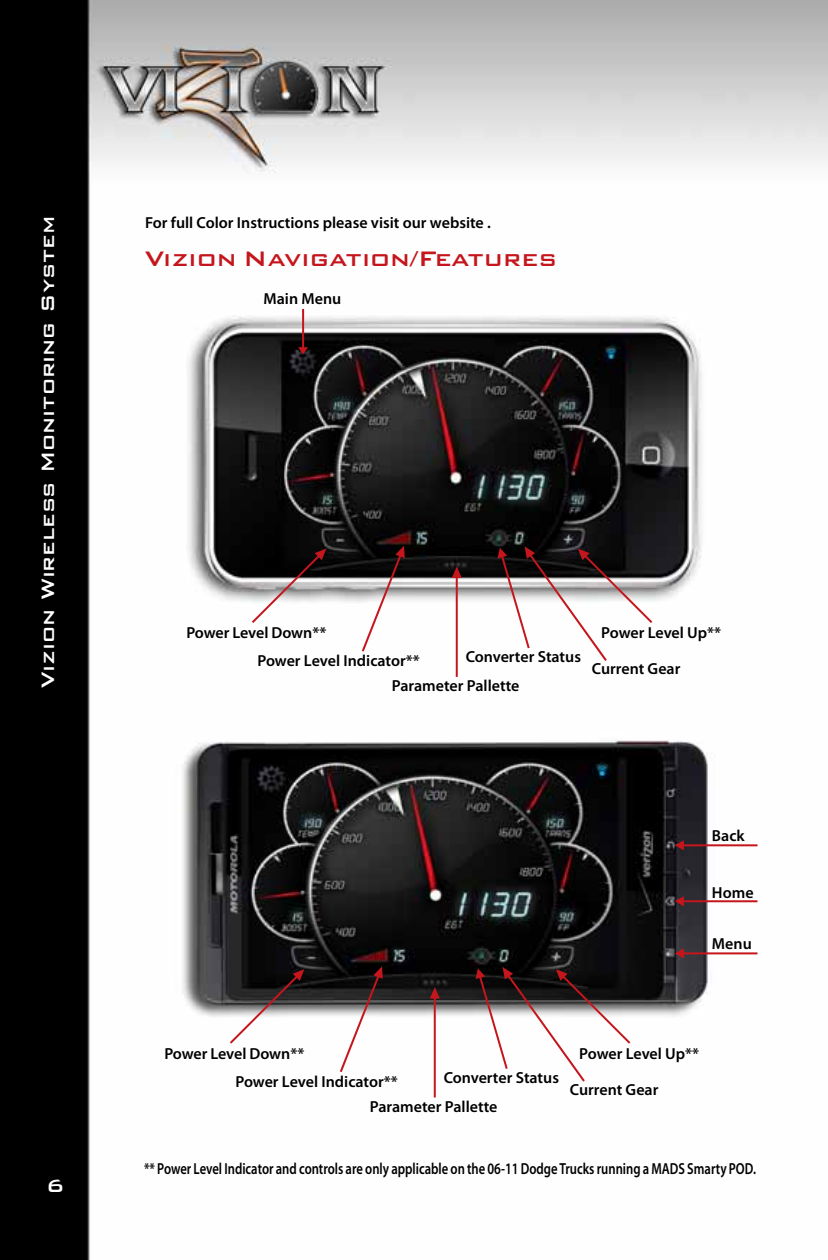
<style>
.page{position:relative;width:828px;height:1260px;background:#fff}
.page>*{position:absolute;margin:0;border:0;box-sizing:border-box;transform-origin:0 0}
.t1{font:500 28px "Bank Gothic C Md BT";color:#c4161c}
.t2{font:500 24px "Bank Gothic BT";color:#fff}
.t3{font:600 16px "Myriad Pro";color:#000}
.t4{font:600 16px "Myriad Pro";color:#000;scale:.79 1}
</style>
<div class="page">
<img style="left:0;top:0;width:828px;height:1260px">
<img style="left:162px;top:719px;width:576px;height:323px">
<img style="left:173px;top:304px;width:559px;height:313px">
<svg style="left:298px;top:309px;width:10px;height:45px"></svg>
<svg style="left:675px;top:896px;width:82px;height:10px"></svg>
<svg style="left:675px;top:840px;width:82px;height:10px"></svg>
<svg style="left:675px;top:948px;width:82px;height:10px"></svg>
<svg style="left:452px;top:567px;width:10px;height:110px"></svg>
<svg style="left:430px;top:987px;width:10px;height:111px"></svg>
<svg style="left:252px;top:549px;width:74px;height:74px"></svg>
<svg style="left:230px;top:969px;width:74px;height:75px"></svg>
<svg style="left:498px;top:546px;width:154px;height:115px"></svg>
<svg style="left:476px;top:967px;width:154px;height:115px"></svg>
<svg style="left:362px;top:546px;width:43px;height:105px"></svg>
<svg style="left:340px;top:966px;width:43px;height:106px"></svg>
<h2 class="t2" style="left:35px;top:688px;width:473px;rotate:-90deg">Vizion Wireless Monitoring System</h2>
<h2 class="t2" style="left:46px;top:1172px;width:20px">6</h2>
<p class="t3" style="left:145px;top:212px;width:347px">For full Color Instructions please visit our website .</p>
<h1 class="t1" style="left:145px;top:243px;width:413px">Vizion Navigation/Features</h1>
<p class="t3" style="left:264px;top:289px;width:79px">Main Menu</p>
<p class="t3" style="left:186px;top:623px;width:141px">Power Level Down**</p>
<p class="t3" style="left:258px;top:651px;width:164px">Power Level Indicator**</p>
<p class="t3" style="left:466px;top:647px;width:117px">Converter Status</p>
<p class="t3" style="left:392px;top:676px;width:129px">Parameter Pallette</p>
<p class="t3" style="left:601px;top:623px;width:121px">Power Level Up**</p>
<p class="t3" style="left:592px;top:659px;width:90px">Current Gear</p>
<p class="t3" style="left:712px;top:825px;width:34px">Back</p>
<p class="t3" style="left:712px;top:883px;width:43px">Home</p>
<p class="t3" style="left:712px;top:934px;width:41px">Menu</p>
<p class="t3" style="left:164px;top:1043px;width:141px">Power Level Down**</p>
<p class="t3" style="left:236px;top:1071px;width:164px">Power Level Indicator**</p>
<p class="t3" style="left:444px;top:1067px;width:117px">Converter Status</p>
<p class="t3" style="left:370px;top:1096px;width:129px">Parameter Pallette</p>
<p class="t3" style="left:579px;top:1043px;width:121px">Power Level Up**</p>
<p class="t3" style="left:570px;top:1079px;width:90px">Current Gear</p>
<p class="t4" style="left:144px;top:1159px;width:776px">** Power Level Indicator and controls are only applicable on the 06-11 Dodge Trucks running a MADS Smarty POD.</p>
</div>
